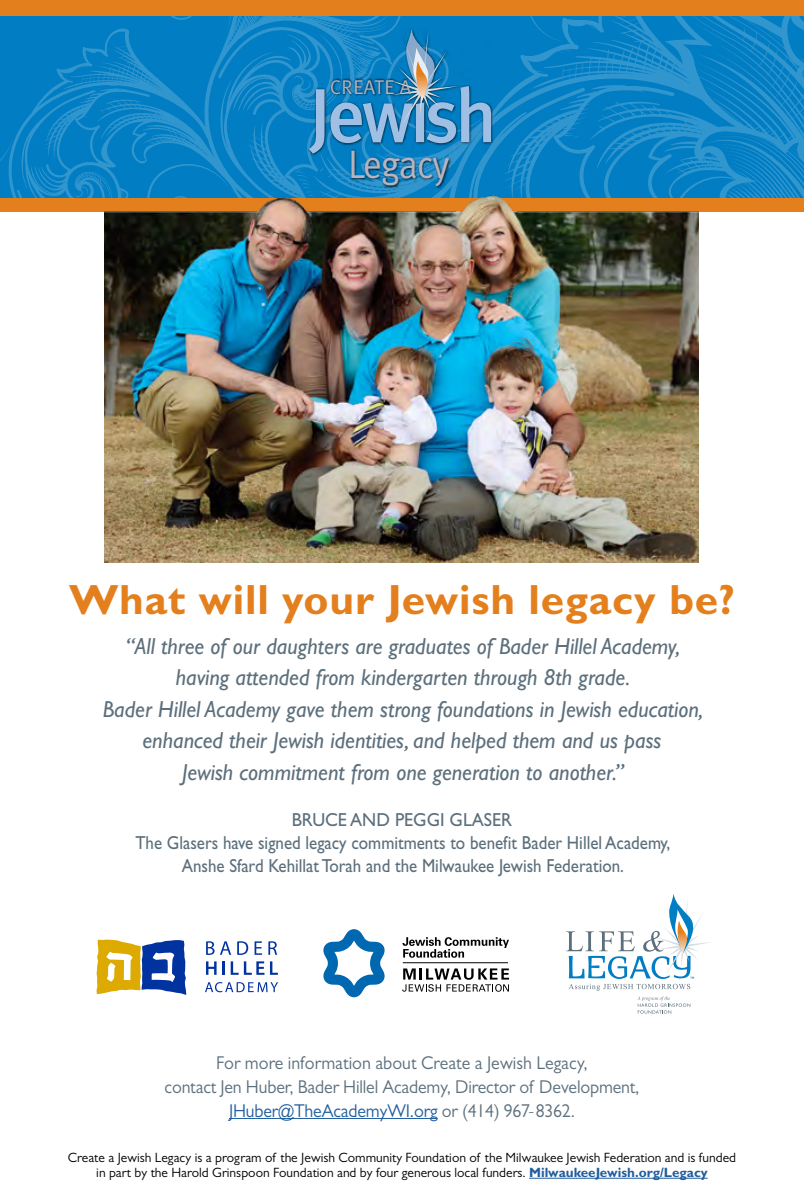
<style>
.page{position:relative;width:804px;height:1188px;background:#fff}
.page>*{position:absolute;margin:0;border:0;box-sizing:border-box;transform-origin:0 0}
.t1{font:700 42.3px "Gill Sans";letter-spacing:.02em;color:#e37f1c}
.t2{font:39.75px "Meta Plus Normal";letter-spacing:-.04em;color:#b4b4c2;scale:.95 1}
.t3{font:italic 23.25px/31.3px "Gill Sans";color:#5c6f7c;text-align:center;scale:.96 1}
.t4{font:19.8px "Meta Plus Normal";letter-spacing:.02em;color:#b4b4c2}
.t5{font:18.9px/23px "Gill Sans";color:#5c6f7c;text-align:center;scale:.96 1}
.t6{font:18.6px/23.7px "Gill Sans";letter-spacing:-.01em;color:#5c6f7c;text-align:center;scale:.96 1}
.t7{font:13.5px/15.3px "Gill Sans";color:#000;text-align:center}
.s1{color:#215e9e}
.s2{font-weight:700;color:#215e9e}
</style>
<div class="page">
<svg style="left:0;top:15px;width:804px;height:183px;background:#0f83c4"></svg>
<svg style="left:0;top:100px;width:13px;height:83px"></svg>
<svg style="left:160px;top:15px;width:74px;height:18px"></svg>
<svg style="left:672px;top:171px;width:86px;height:27px;background:#0e84c6"></svg>
<svg style="left:526px;top:15px;width:56px;height:27px;background:#1080be"></svg>
<svg style="left:145px;top:162px;width:86px;height:20px;background:#0881c4"></svg>
<div style="left:0;top:198px;width:804px;height:14px;background:#e37f1c"></div>
<div style="left:0;top:0;width:804px;height:15px;background:#e37f1c"></div>
<hr style="left:529px;top:1177px;width:178px;height:1px;background:#215e9e">
<hr style="left:403px;top:962px;width:105px;height:1px;background:#000">
<svg style="left:323px;top:929px;width:62px;height:68px"></svg>
<svg style="left:402px;top:968px;width:107px;height:23px"></svg>
<svg style="left:402px;top:937px;width:107px;height:20px"></svg>
<svg style="left:566px;top:894px;width:145px;height:119px"></svg>
<svg style="left:97px;top:939px;width:89px;height:55px"></svg>
<svg style="left:206px;top:941px;width:8px;height:13px"></svg>
<svg style="left:220px;top:941px;width:11px;height:13px"></svg>
<svg style="left:237px;top:941px;width:11px;height:13px"></svg>
<svg style="left:254px;top:941px;width:8px;height:13px"></svg>
<svg style="left:268px;top:941px;width:9px;height:13px"></svg>
<svg style="left:206px;top:961px;width:10px;height:13px"></svg>
<svg style="left:223px;top:961px;width:2px;height:13px"></svg>
<svg style="left:231px;top:961px;width:33px;height:13px"></svg>
<svg style="left:270px;top:961px;width:8px;height:13px"></svg>
<svg style="left:205px;top:982px;width:73px;height:10px"></svg>
<hr style="left:229px;top:1117px;width:208px;height:1px;background:#215e9e">
<div style="left:308px;top:28px;width:184px;height:161px;background:#000;opacity:.75"></div>
<svg style="left:309px;top:89px;width:15px;height:65px"></svg>
<svg style="left:330px;top:29px;width:161px;height:114px;background:#318ac0"></svg>
<img style="left:104px;top:182px;width:594px;height:381px">
<p class="t4" style="left:330px;top:76px;width:82px">CREATE A</p>
<p class="t2" style="left:348px;top:141px;width:108px">Legacy</p>
<p class="t1" style="left:69px;top:575px;width:667px">What will your Jewish legacy be?</p>
<p class="t3" style="left:103px;top:630px;width:627px">“All three of our daughters are graduates of Bader Hillel Academy, having attended from kindergarten through 8th grade.<br>Bader Hillel Academy gave them strong foundations in Jewish education, enhanced their Jewish identities, and helped them and us pass<br>Jewish commitment from one generation to another.”</p>
<p class="t5" style="left:135px;top:807px;width:558px">BRUCE AND PEGGI GLASER<br>The Glasers have signed legacy commitments to benefit Bader Hillel Academy,<br>Anshe Sfard Kehillat Torah and the Milwaukee Jewish Federation.</p>
<p class="t6" style="left:164px;top:1050px;width:496px">For more information about Create a Jewish Legacy,<br>contact Jen Huber, Bader Hillel Academy, Director of Development,<br><span class="s1">JHuber@TheAcademyWI.org</span> or (414) 967-8362.</p>
<p class="t7" style="left:68px;top:1148px;width:669px">Create a Jewish Legacy is a program of the Jewish Community Foundation of the Milwaukee Jewish Federation and is funded in part by the Harold Grinspoon Foundation and by four generous local funders. <span class="s2">MilwaukeeJewish.org/Legacy</span></p>
</div>
